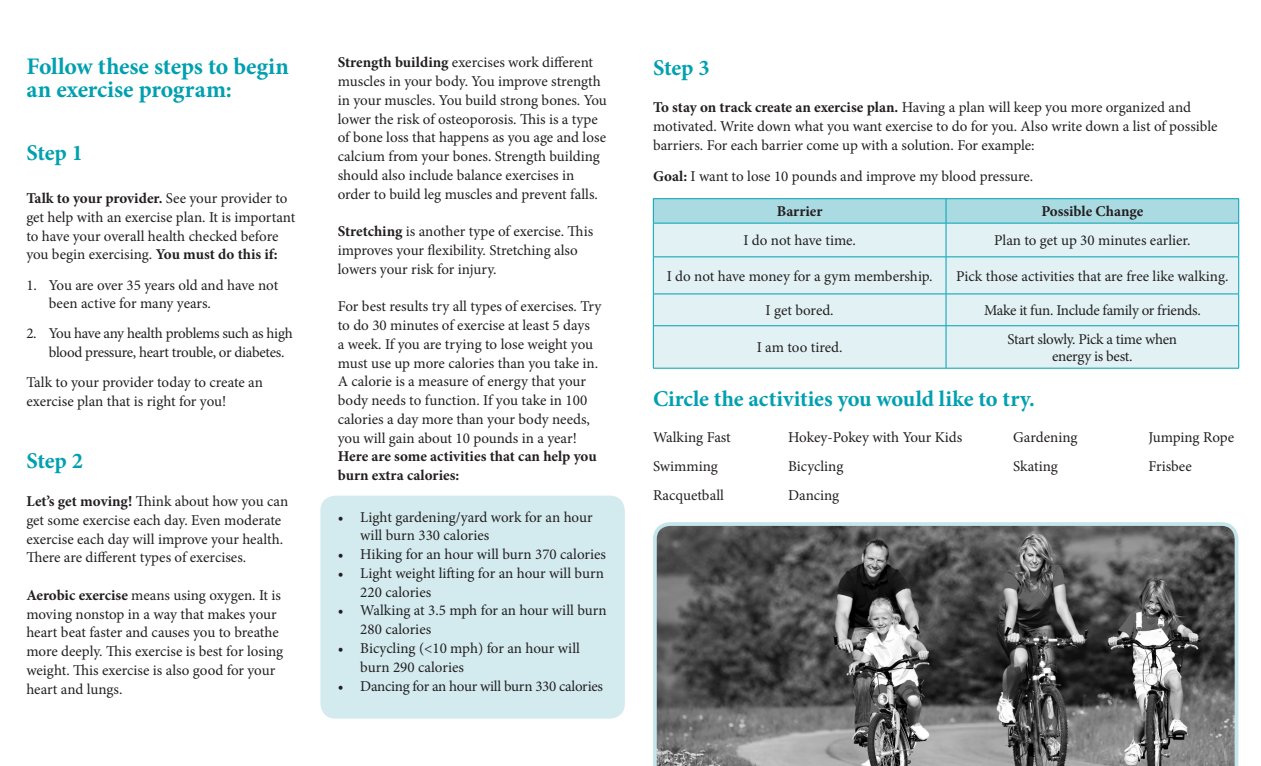
<style>
.page{position:relative;width:1261px;height:766px;background:#fff}
.page>*{position:absolute;margin:0;border:0;box-sizing:border-box;transform-origin:0 0}
.t1{font:700 23.75px/23.8px "Minion Pro";letter-spacing:-.005em;color:#00a0b0}
.t2{font:700 22.5px "Minion Pro";letter-spacing:-.005em;color:#00a0b0}
.t3{font:15px/18.8px "Minion Pro";letter-spacing:-.005em;color:#231f20}
.t4{font:700 15px/18.8px "Minion Pro";color:#231f20}
.t5{font:15px/18.8px "Minion Pro";letter-spacing:-.025em;color:#231f20}
.s1{font-weight:700}
</style>
<div class="page">
<div style="left:320px;top:495px;width:304px;height:223px;background:#d3ebef;border-radius:15px"></div>
<div style="left:654px;top:224px;width:584px;height:143px;background:#e1f1f4"></div>
<svg style="left:653px;top:198px;width:586px;height:25px;background:#a0d7df"></svg>
<hr style="left:653px;top:223px;width:292px;height:1px;background:#00a0b0">
<hr style="left:653px;top:223px;width:1px;height:33px;background:#00a0b0">
<hr style="left:945px;top:223px;width:293px;height:1px;background:#00a0b0">
<hr style="left:945px;top:223px;width:1px;height:33px;background:#00a0b0">
<hr style="left:1238px;top:223px;width:1px;height:33px;background:#00a0b0">
<hr style="left:653px;top:256px;width:292px;height:1px;background:#00a0b0">
<hr style="left:653px;top:257px;width:1px;height:36px;background:#00a0b0">
<hr style="left:945px;top:256px;width:293px;height:1px;background:#00a0b0">
<hr style="left:945px;top:257px;width:1px;height:36px;background:#00a0b0">
<hr style="left:1238px;top:257px;width:1px;height:36px;background:#00a0b0">
<hr style="left:653px;top:293px;width:292px;height:1px;background:#00a0b0">
<hr style="left:653px;top:294px;width:1px;height:31px;background:#00a0b0">
<hr style="left:945px;top:293px;width:293px;height:1px;background:#00a0b0">
<hr style="left:945px;top:294px;width:1px;height:31px;background:#00a0b0">
<hr style="left:1238px;top:294px;width:1px;height:31px;background:#00a0b0">
<hr style="left:653px;top:325px;width:292px;height:1px;background:#00a0b0">
<hr style="left:653px;top:326px;width:1px;height:41px;background:#00a0b0">
<hr style="left:945px;top:325px;width:293px;height:1px;background:#00a0b0">
<hr style="left:945px;top:326px;width:1px;height:41px;background:#00a0b0">
<hr style="left:1238px;top:326px;width:1px;height:41px;background:#00a0b0">
<hr style="left:653px;top:367px;width:292px;height:1px;background:#00a0b0">
<hr style="left:945px;top:367px;width:293px;height:1px;background:#00a0b0">
<svg style="left:653px;top:522px;width:585px;height:243px;background:#646565"></svg>
<h1 class="t1" style="left:26px;top:54px;width:264px">Follow these steps to begin an exercise program:</h1>
<h2 class="t2" style="left:26px;top:137px;width:58px">Step 1</h2>
<p class="t3" style="left:26px;top:189px;width:270px"><span class="s1">Talk to your provider.</span> See your provider to get help with an exercise plan. It is important to have your overall health checked before you begin exercising. <span class="s1">You must do this if:</span></p>
<p class="t3" style="left:49px;top:275px;width:231px;text-indent:-22px">1. You are over 35 years old and have not been active for many years.</p>
<p class="t5" style="left:49px;top:324px;width:245px;text-indent:-22px">2. You have any health problems such as high blood pressure, heart trouble, or diabetes.</p>
<p class="t3" style="left:26px;top:373px;width:238px">Talk to your provider today to create an exercise plan that is right for you!</p>
<h2 class="t2" style="left:26px;top:445px;width:58px">Step 2</h2>
<p class="t3" style="left:26px;top:491px;width:263px"><span class="s1">Let’s get moving!</span> Think about how you can get some exercise each day. Even moderate exercise each day will improve your health.<br>There are different types of exercises.</p>
<p class="t3" style="left:26px;top:585px;width:258px"><span class="s1">Aerobic exercise</span> means using oxygen. It is moving nonstop in a way that makes your heart beat faster and causes you to breathe more deeply. This exercise is best for losing weight. This exercise is also good for your heart and lungs.</p>
<p class="t3" style="left:338px;top:53px;width:270px"><span class="s1">Strength building</span> exercises work different muscles in your body. You improve strength in your muscles. You build strong bones. You lower the risk of osteoporosis. This is a type of bone loss that happens as you age and lose calcium from your bones. Strength building should also include balance exercises in order to build leg muscles and prevent falls.</p>
<p class="t3" style="left:338px;top:222px;width:257px"><span class="s1">Stretching</span> is another type of exercise. This improves your flexibility. Stretching also lowers your risk for injury.</p>
<p class="t3" style="left:338px;top:297px;width:265px">For best results try all types of exercises. Try to do 30 minutes of exercise at least 5 days<br>a week. If you are trying to lose weight you must use up more calories than you take in.<br>A calorie is a measure of energy that your body needs to function. If you take in 100 calories a day more than your body needs, you will gain about 10 pounds in a year!</p>
<p class="t4" style="left:338px;top:447px;width:260px">Here are some activities that can help you burn extra calories:</p>
<p class="t3" style="left:360px;top:507px;width:234px;text-indent:-22px">• Light gardening/yard work for an hour will burn 330 calories</p>
<p class="t3" style="left:338px;top:544px;width:270px">• Hiking for an hour will burn 370 calories</p>
<p class="t3" style="left:360px;top:563px;width:245px;text-indent:-22px">• Light weight lifting for an hour will burn<br>220 calories</p>
<p class="t3" style="left:360px;top:601px;width:248px;text-indent:-22px">• Walking at 3.5 mph for an hour will burn<br>280 calories</p>
<p class="t3" style="left:360px;top:638px;width:221px;text-indent:-22px">• Bicycling (&lt;10 mph) for an hour will burn 290 calories</p>
<p class="t3" style="left:338px;top:676px;width:267px">• Dancing for an hour will burn 330 calories</p>
<h2 class="t2" style="left:653px;top:52px;width:58px">Step 3</h2>
<p class="t3" style="left:653px;top:98px;width:566px"><span class="s1">To stay on track create an exercise plan.</span> Having a plan will keep you more organized and motivated. Write down what you want exercise to do for you. Also write down a list of possible barriers. For each barrier come up with a solution. For example:</p>
<p class="t3" style="left:653px;top:167px;width:381px"><span class="s1">Goal:</span> I want to lose 10 pounds and improve my blood pressure.</p>
<p class="t4" style="left:776px;top:202px;width:47px">Barrier</p>
<p class="t4" style="left:1041px;top:202px;width:103px">Possible Change</p>
<p class="t3" style="left:743px;top:231px;width:114px">I do not have time.</p>
<p class="t3" style="left:993px;top:231px;width:198px">Plan to get up 30 minutes earlier.</p>
<p class="t3" style="left:666px;top:266px;width:267px">I do not have money for a gym membership.</p>
<p class="t3" style="left:956px;top:266px;width:274px">Pick those activities that are free like walking.</p>
<p class="t3" style="left:765px;top:301px;width:70px">I get bored.</p>
<p class="t3" style="left:983px;top:301px;width:218px">Make it fun. Include family or friends.</p>
<p class="t3" style="left:756px;top:338px;width:87px">I am too tired.</p>
<p class="t3" style="left:1007px;top:330px;width:171px;line-height:17.5px;text-align:center">Start slowly. Pick a time when energy is best.</p>
<h2 class="t2" style="left:653px;top:382px;width:383px">Circle the activities you would like to try.</h2>
<p class="t3" style="left:653px;top:428px;width:79px">Walking Fast</p>
<p class="t3" style="left:788px;top:428px;width:176px">Hokey-Pokey with Your Kids</p>
<p class="t3" style="left:1013px;top:428px;width:66px">Gardening</p>
<p class="t3" style="left:1148px;top:428px;width:87px">Jumping Rope</p>
<p class="t3" style="left:653px;top:457px;width:66px">Swimming</p>
<p class="t3" style="left:788px;top:457px;width:57px">Bicycling</p>
<p class="t3" style="left:1013px;top:457px;width:46px">Skating</p>
<p class="t3" style="left:1148px;top:457px;width:45px">Frisbee</p>
<p class="t3" style="left:653px;top:485px;width:72px">Racquetball</p>
<p class="t3" style="left:788px;top:485px;width:53px">Dancing</p>
</div>
